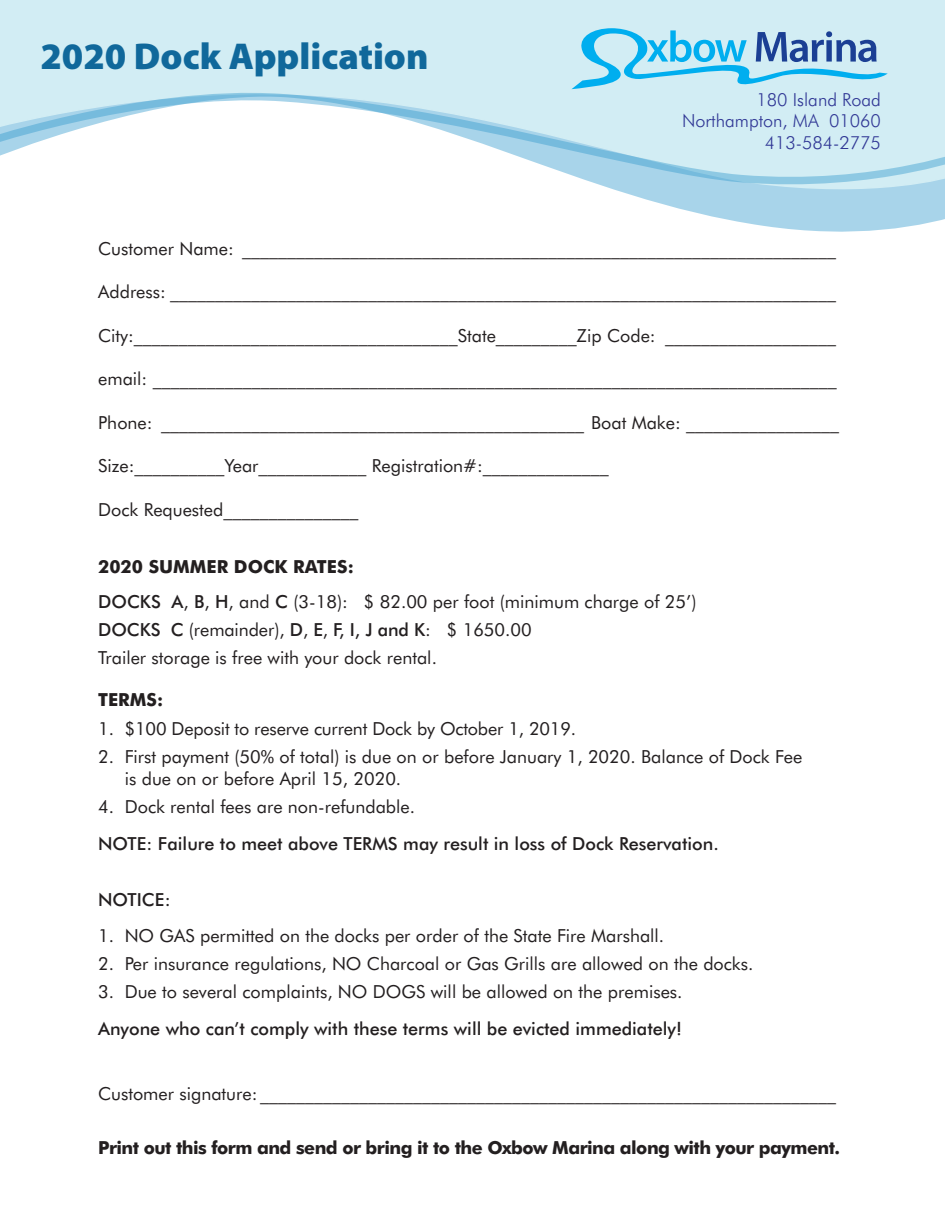
<style>
.page{position:relative;width:945px;height:1215px;background:#fff}
.page>*{position:absolute;margin:0;border:0;box-sizing:border-box;transform-origin:0 0}
.t1{font:900 37.5px "Myriad Pro";color:#10689b}
.t2{font:18px/35.1px "Futura BT";color:#231f20}
.t3{font:500 18px "Futura BT";color:#231f20}
.t4{font:700 18px "Futura BT";letter-spacing:-.03em;color:#231f20}
.t5{font:300 18px/21.6px "Futura BT";color:#303795;text-align:right}
.s1{font-weight:700}
.s2{font-weight:500}
</style>
<div class="page">
<svg style="left:652px;top:201px;width:293px;height:31px"></svg>
<svg style="left:0;top:0;width:945px;height:201px;background:#d4edf4"></svg>
<svg style="left:0;top:91px;width:945px;height:95px"></svg>
<svg style="left:572px;top:28px;width:316px;height:61px;background:#98d2eb"></svg>
<h1 class="t1" style="left:40px;top:35px;width:390px">2020 Dock Application</h1>
<p class="t5" style="left:682px;top:89px;width:200px">180 Island Road<br>Northampton, MA 01060<br>413-584-2775</p>
<p class="t2" style="left:98px;top:231px;width:739px">Customer Name: __________________________________________________________________</p>
<p class="t2" style="left:98px;top:274px;width:739px">Address: __________________________________________________________________________</p>
<p class="t2" style="left:98px;top:318px;width:740px">City:____________________________________State_________Zip Code: ___________________</p>
<p class="t2" style="left:98px;top:361px;width:740px">email: ____________________________________________________________________________</p>
<p class="t2" style="left:98px;top:405px;width:743px">Phone: _______________________________________________ Boat Make: _________________</p>
<p class="t2" style="left:98px;top:448px;width:512px">Size:__________Year____________ Registration#:______________</p>
<p class="t2" style="left:98px;top:492px;width:262px">Dock Requested_______________</p>
<p class="t2" style="left:98px;top:549px;width:600px"><span class="s1">2020 SUMMER DOCK RATES:<br></span><span class="s2">DOCKS A</span>, <span class="s2">B</span>, <span class="s2">H</span>, and <span class="s2">C</span> (3-18): $ 82.00 per foot (minimum charge of 25’)</p>
<p class="t2" style="left:98px;top:615px;width:435px;line-height:28.3px"><span class="s2">DOCKS C</span> (remainder), <span class="s2">D</span>, <span class="s2">E</span>, <span class="s2">F, I, J and K</span>: $ 1650.00<br>Trailer storage is free with your dock rental.</p>
<p class="t4" style="left:98px;top:689px;width:67px">TERMS:</p>
<p class="t2" style="left:98px;top:711px;width:480px">1. $100 Deposit to reserve current Dock by October 1, 2019.</p>
<p class="t2" style="left:125px;top:746px;width:679px;line-height:21.6px;text-indent:-27px">2. First payment (50% of total) is due on or before January 1, 2020. Balance of Dock Fee is due on or before April 15, 2020.</p>
<p class="t2" style="left:98px;top:789px;width:319px">4. Dock rental fees are non-refundable.</p>
<p class="t3" style="left:98px;top:832px;width:622px">NOTE: Failure to meet above TERMS may result in loss of Dock Reservation.</p>
<p class="t3" style="left:98px;top:889px;width:74px">NOTICE:</p>
<p class="t2" style="left:98px;top:917px;width:568px">1. NO GAS permitted on the docks per order of the State Fire Marshall.</p>
<p class="t2" style="left:98px;top:946px;width:657px">2. Per insurance regulations, NO Charcoal or Gas Grills are allowed on the docks.</p>
<p class="t2" style="left:98px;top:974px;width:586px">3. Due to several complaints, NO DOGS will be allowed on the premises.</p>
<p class="t3" style="left:98px;top:1018px;width:585px">Anyone who can’t comply with these terms will be evicted immediately!</p>
<p class="t2" style="left:98px;top:1076px;width:739px">Customer signature: ________________________________________________________________</p>
<p class="t4" style="left:98px;top:1136px;width:744px">Print out this form and send or bring it to the Oxbow Marina along with your payment.</p>
</div>
